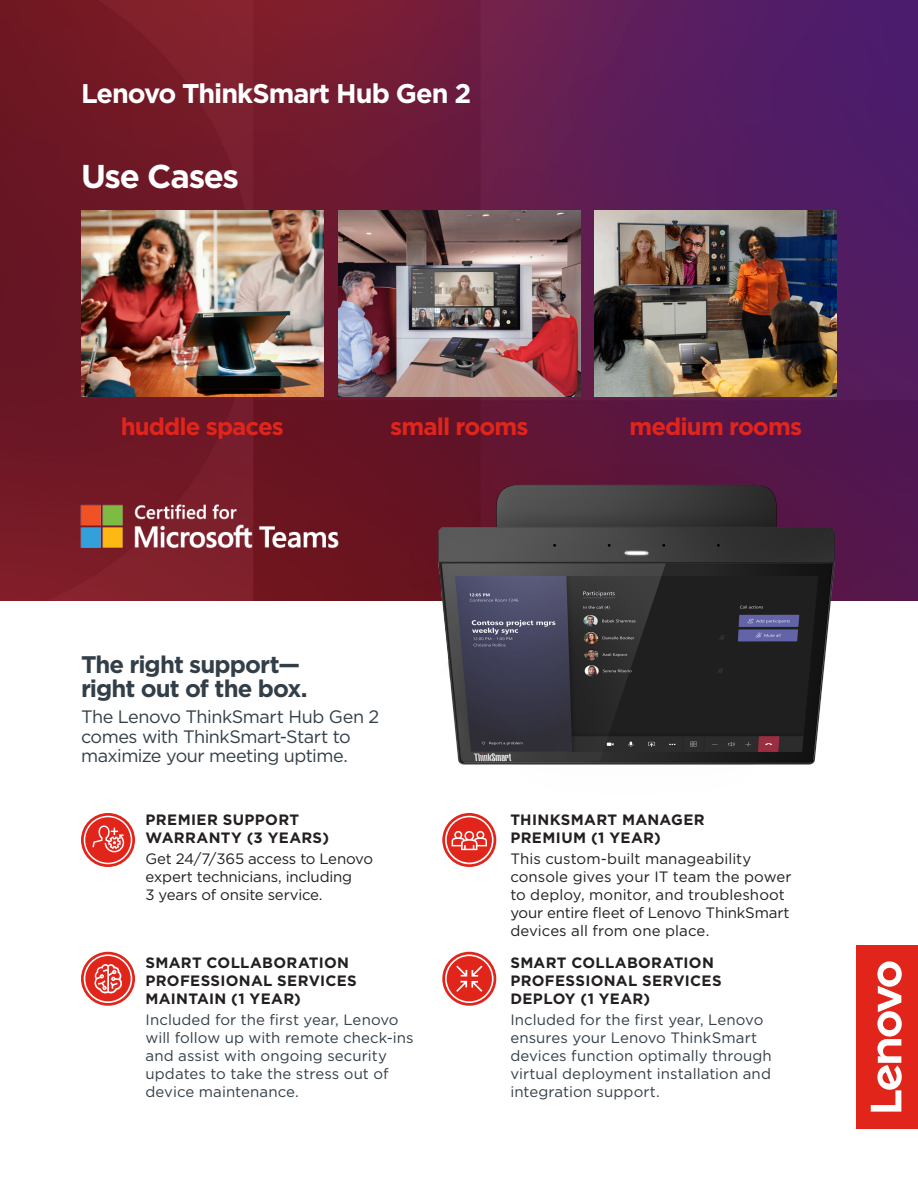
<style>
.page{position:relative;width:918px;height:1188px;background:#fff}
.page>*{position:absolute;margin:0;border:0;box-sizing:border-box;transform-origin:0 0}
.t1{font:700 33px "Gotham";letter-spacing:-.04em;color:#fff}
.t2{font:700 27px "Gotham";letter-spacing:-.035em;color:#fff}
.t3{font:700 24px "Gotham";letter-spacing:-.035em;color:#e1251b}
.t4{font:700 24px/24px "Gotham";letter-spacing:-.035em;color:#333f48}
.t5{font:18px/19.5px "Gotham";letter-spacing:-.03em;color:#333f48}
.t6{font:15px/18px "Gotham";letter-spacing:.005em;color:#333f48}
.t7{font:15px/18px "Gotham";letter-spacing:-.01em;color:#231f20}
.t8{font:700 15px/18px "Gotham";letter-spacing:.02em;color:#231f20}
</style>
<div class="page">
<img style="left:0;top:0;width:918px;height:600px">
<img style="left:396px;top:385px;width:482px;height:482px">
<img style="left:595px;top:211px;width:242px;height:186px">
<img style="left:338px;top:211px;width:243px;height:186px">
<img style="left:81px;top:211px;width:242px;height:186px">
<div style="left:857px;top:945px;width:61px;height:184px;background:#e1251b"></div>
<svg style="left:871px;top:961px;width:31px;height:151px"></svg>
<svg style="left:81px;top:952px;width:54px;height:54px"></svg>
<svg style="left:84px;top:954px;width:48px;height:49px"></svg>
<svg style="left:442px;top:952px;width:54px;height:54px"></svg>
<svg style="left:445px;top:954px;width:49px;height:49px"></svg>
<svg style="left:442px;top:813px;width:54px;height:54px"></svg>
<svg style="left:445px;top:816px;width:49px;height:48px"></svg>
<img style="left:61px;top:486px;width:297px;height:81px">
<svg style="left:81px;top:813px;width:54px;height:54px"></svg>
<svg style="left:84px;top:816px;width:48px;height:48px"></svg>
<h2 class="t2" style="left:81px;top:75px;width:392px">Lenovo ThinkSmart Hub Gen 2</h2>
<h1 class="t1" style="left:81px;top:155px;width:160px">Use Cases</h1>
<h3 class="t3" style="left:121px;top:411px;width:165px">huddle spaces</h3>
<h3 class="t3" style="left:390px;top:411px;width:140px">small rooms</h3>
<h3 class="t4" style="left:81px;top:652px;width:228px">The right support— right out of the box.</h3>
<p class="t5" style="left:81px;top:707px;width:300px">The Lenovo ThinkSmart Hub Gen 2 comes with ThinkSmart-Start to maximize your meeting uptime.</p>
<h3 class="t3" style="left:629px;top:411px;width:174px">medium rooms</h3>
<p class="t8" style="left:146px;top:811px;width:185px">PREMIER SUPPORT<br>WARRANTY (3 YEARS)</p>
<p class="t7" style="left:146px;top:850px;width:229px">Get 24/7/365 access to Lenovo expert technicians, including<br>3 years of onsite service.</p>
<p class="t8" style="left:146px;top:953px;width:213px">SMART COLLABORATION<br>PROFESSIONAL SERVICES<br>MAINTAIN (1 YEAR)</p>
<p class="t6" style="left:146px;top:1010px;width:270px">Included for the first year, Lenovo will follow up with remote check-ins and assist with ongoing security updates to take the stress out of device maintenance.</p>
<p class="t8" style="left:510px;top:811px;width:196px">THINKSMART MANAGER<br>PREMIUM (1 YEAR)</p>
<p class="t7" style="left:510px;top:850px;width:283px">This custom-built manageability console gives your IT team the power to deploy, monitor, and troubleshoot your entire fleet of Lenovo ThinkSmart devices all from one place.</p>
<p class="t8" style="left:510px;top:953px;width:213px">SMART COLLABORATION<br>PROFESSIONAL SERVICES<br>DEPLOY (1 YEAR)</p>
<p class="t6" style="left:510px;top:1010px;width:263px">Included for the first year, Lenovo ensures your Lenovo ThinkSmart devices function optimally through virtual deployment installation and integration support.</p>
</div>
